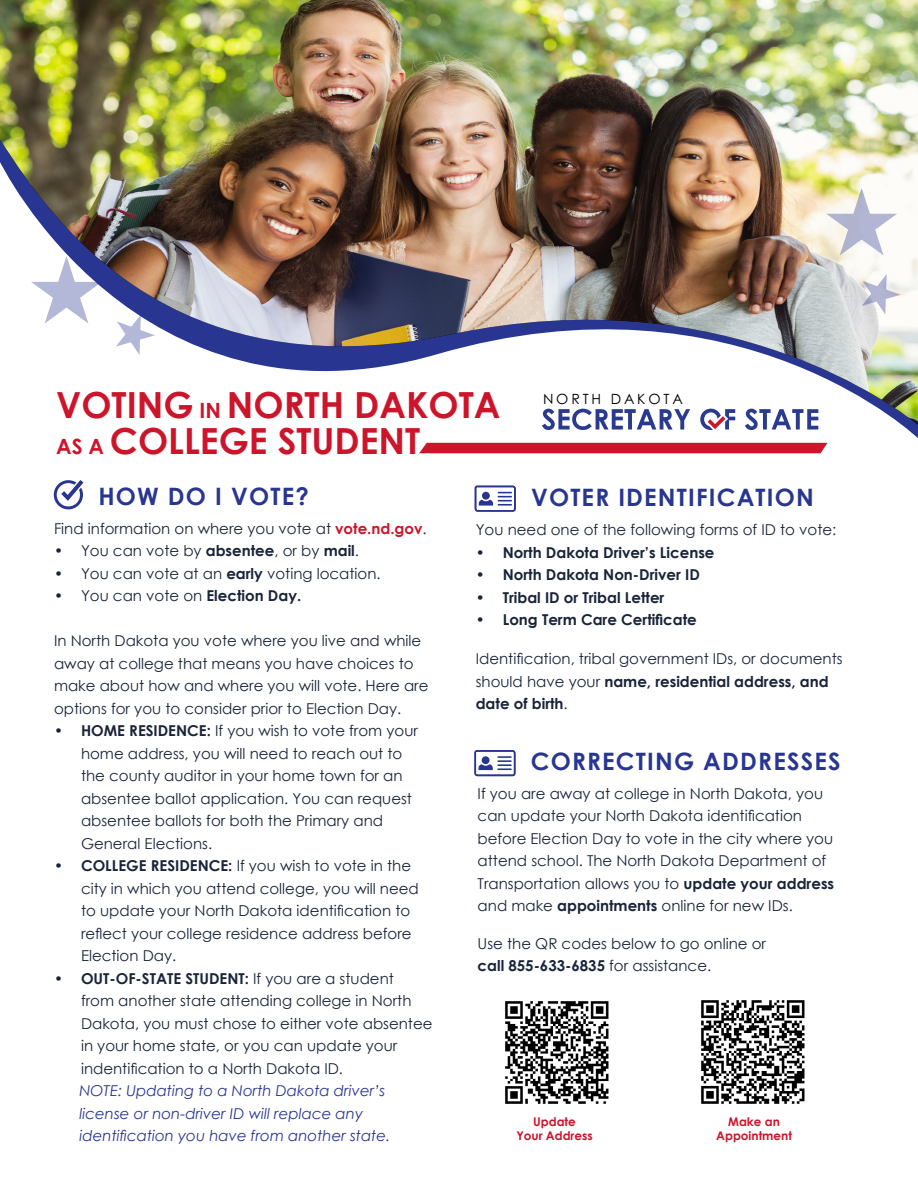
<style>
.page{position:relative;width:918px;height:1188px;background:#fff}
.page>*{position:absolute;margin:0;border:0;box-sizing:border-box;transform-origin:0 0}
.t1{font:700 36px/36px "Century Gothic";color:#cc152a}
.t2{font:700 24px "Century Gothic";letter-spacing:.05em;color:#283691}
.t3{font:15px/22.5px "Century Gothic";color:#19243a}
.t4{font:italic 15px/22.5px "Century Gothic";color:#283691}
.t5{font:700 15px "Century Gothic";color:#19243a}
.t6{font:14.1px "Century Gothic";letter-spacing:.2em;color:#010101}
.t7{font:700 12px/13.5px "Century Gothic";color:#cc152a;text-align:center}
.s1{font-size:21px}
.s2{font-weight:700;color:#cc152a}
.s3{font-weight:700}
</style>
<div class="page">
<div style="left:413px;top:443px;width:440px;height:10px;background:#cc152a"></div>
<svg style="left:413px;top:442px;width:21px;height:12px"></svg>
<svg style="left:745px;top:426px;width:108px;height:28px"></svg>
<svg style="left:542px;top:426px;width:143px;height:4px"></svg>
<svg style="left:702px;top:426px;width:27px;height:4px"></svg>
<img style="left:0;top:0;width:918px;height:425px">
<svg style="left:53px;top:480px;width:30px;height:29px"></svg>
<svg style="left:475px;top:486px;width:41px;height:26px"></svg>
<svg style="left:862px;top:274px;width:39px;height:41px"></svg>
<svg style="left:116px;top:314px;width:39px;height:41px"></svg>
<svg style="left:31px;top:256px;width:71px;height:68px"></svg>
<svg style="left:474px;top:750px;width:41px;height:26px"></svg>
<img style="left:505px;top:1001px;width:104px;height:103px">
<img style="left:701px;top:1000px;width:104px;height:104px">
<svg style="left:826px;top:188px;width:71px;height:67px"></svg>
<h1 class="t1" style="left:56px;top:385px;width:446px">VOTING <span class="s1">IN</span> NORTH DAKOTA<br><span class="s1">AS A</span> COLLEGE STUDENT</h1>
<p class="t6" style="left:543px;top:389px;width:141px">NORTH DAKOTA</p>
<h2 class="t2" style="left:98px;top:478px;width:212px">HOW DO I VOTE?</h2>
<p class="t3" style="left:54px;top:517px;width:374px">Find information on where you vote at <span class="s2">vote.nd.gov</span>.</p>
<p class="t3" style="left:54px;top:539px;width:307px">• You can vote by <span class="s3">absentee</span>, or by <span class="s3">mail</span>.</p>
<p class="t3" style="left:54px;top:562px;width:328px">• You can vote at an <span class="s3">early</span> voting location.</p>
<p class="t3" style="left:54px;top:584px;width:249px">• You can vote on <span class="s3">Election Day.</span></p>
<p class="t3" style="left:54px;top:629px;width:376px">In North Dakota you vote where you live and while away at college that means you have choices to make about how and where you will vote. Here are options for you to consider prior to Election Day.</p>
<p class="t3" style="left:81px;top:719px;width:339px;text-indent:-27px"><span class="s3">• HOME RESIDENCE:</span> If you wish to vote from your home address, you will need to reach out to the county auditor in your home town for an absentee ballot application. You can request absentee ballots for both the Primary and General Elections.</p>
<p class="t3" style="left:81px;top:854px;width:339px;text-indent:-27px"><span class="s3">• COLLEGE RESIDENCE:</span> If you wish to vote in the city in which you attend college, you will need to update your North Dakota identification to reflect your college residence address before Election Day.</p>
<p class="t3" style="left:81px;top:967px;width:353px;text-indent:-27px"><span class="s3">• OUT-OF-STATE STUDENT:</span> If you are a student<br>from another state attending college in North Dakota, you must chose to either vote absentee in your home state, or you can update your indentification to a North Dakota ID.</p>
<p class="t4" style="left:80px;top:1079px;width:312px">NOTE: Updating to a North Dakota driver’s license or non-driver ID will replace any identification you have from another state.</p>
<h2 class="t2" style="left:531px;top:479px;width:284px">VOTER IDENTIFICATION</h2>
<p class="t3" style="left:476px;top:518px;width:362px">You need one of the following forms of ID to vote:</p>
<p class="t5" style="left:476px;top:541px;width:240px">• North Dakota Driver’s License</p>
<p class="t5" style="left:476px;top:563px;width:226px">• North Dakota Non-Driver ID</p>
<p class="t5" style="left:476px;top:586px;width:190px">• Tribal ID or Tribal Letter</p>
<p class="t5" style="left:476px;top:608px;width:223px">• Long Term Care Certificate</p>
<p class="t3" style="left:476px;top:647px;width:368px">Identification, tribal government IDs, or documents should have your <span class="s3">name, residential address, and date of birth</span>.</p>
<h2 class="t2" style="left:531px;top:744px;width:311px">CORRECTING ADDRESSES</h2>
<p class="t3" style="left:478px;top:782px;width:358px">If you are away at college in North Dakota, you can update your North Dakota identification before Election Day to vote in the city where you attend school. The North Dakota Department of Transportation allows you to <span class="s3">update your address </span>and make <span class="s3">appointments</span> online for new IDs.</p>
<p class="t3" style="left:478px;top:932px;width:290px">Use the QR codes below to go online or <span class="s3">call 855-633-6835</span> for assistance.</p>
<p class="t7" style="left:516px;top:1115px;width:78px">Update<br>Your Address</p>
<p class="t7" style="left:716px;top:1115px;width:77px">Make an<br>Appointment</p>
</div>
